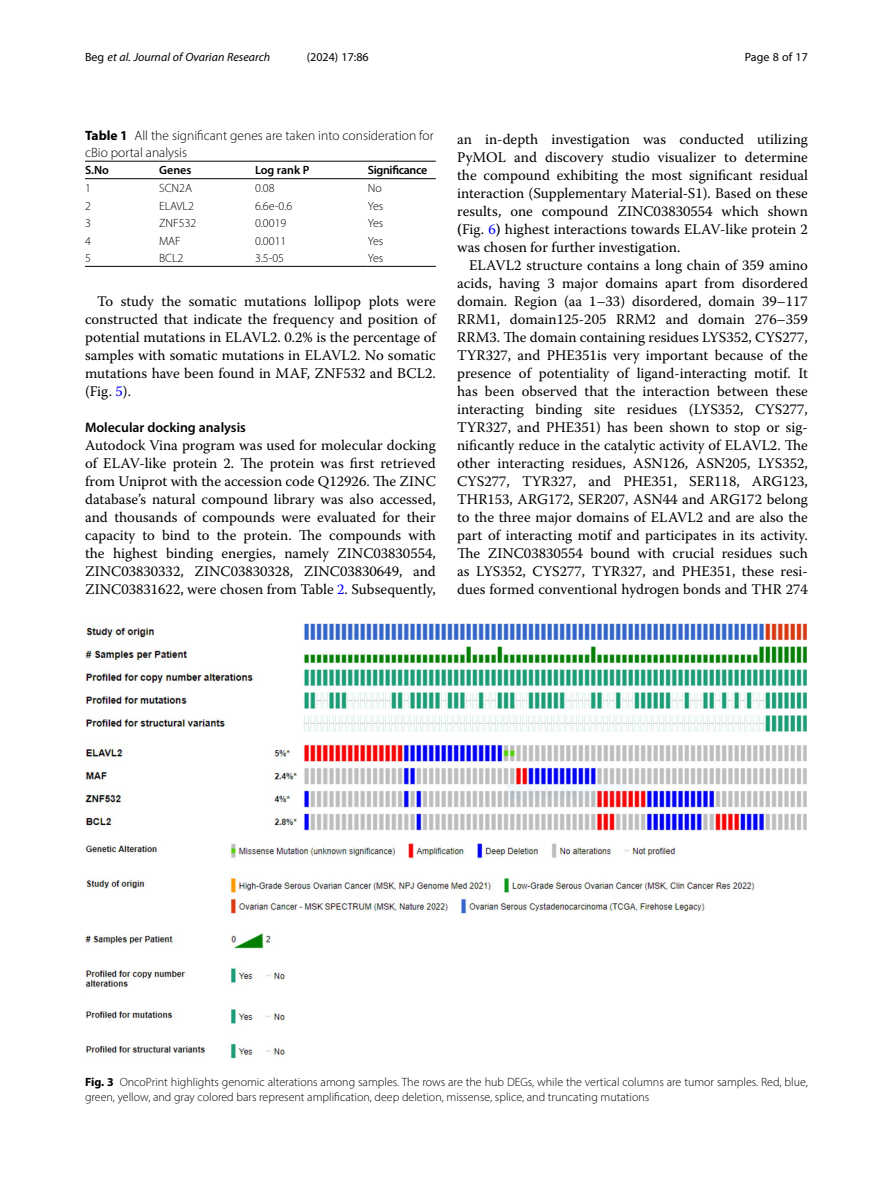
<style>
.page{position:relative;width:893px;height:1191px;background:#fff}
.page>*{position:absolute;margin:0;border:0;box-sizing:border-box;transform-origin:0 0}
.Body_Text_Indent{font:14.7px/18px "Warnock Pro";color:#000;text-align:justify}
.Body_Text{font:14.7px/18px "Warnock Pro";color:#000;text-align:justify}
.Head_2{font:600 13.8px "Myriad Pro";color:#000}
.Table_Caption{font:300 13.5px/16.5px "Myriad Pro";color:#000}
.Figure_Caption{font:300 12px/15px "Myriad Pro";color:#000}
.Table_Body{font:300 12px "Myriad Pro";color:#000}
.t1{font:italic 12px "Myriad Pro";color:#000}
.Table_Head{font:600 12px "Myriad Pro";letter-spacing:-.01em;color:#000}
.t2{font:12px "Myriad Pro";color:#000}
.s1{font-style:normal}
.s2{font-weight:700}
.s3{color:#00f}
.s4{font-weight:600}
</style>
<div class="page">
<hr style="left:85px;top:178px;width:74px;height:1px;background:#000">
<hr style="left:159px;top:161px;width:96px;height:1px;background:#000">
<hr style="left:159px;top:178px;width:96px;height:1px;background:#000">
<hr style="left:255px;top:161px;width:113px;height:1px;background:#000">
<hr style="left:255px;top:178px;width:113px;height:1px;background:#000">
<hr style="left:368px;top:161px;width:68px;height:1px;background:#000">
<hr style="left:368px;top:178px;width:68px;height:1px;background:#000">
<hr style="left:85px;top:266px;width:74px;height:1px;background:#000">
<hr style="left:159px;top:266px;width:96px;height:1px;background:#000">
<hr style="left:255px;top:266px;width:113px;height:1px;background:#000">
<hr style="left:368px;top:266px;width:68px;height:1px;background:#000">
<hr style="left:85px;top:161px;width:74px;height:1px;background:#000">
<img style="left:85px;top:623px;width:723px;height:436px">
<p class="t1" style="left:85px;top:50px;width:187px"><span class="s1">Beg</span> et al. Journal of Ovarian Research</p>
<p class="t2" style="left:307px;top:50px;width:63px">(2024) 17:86</p>
<p class="t2" style="left:745px;top:50px;width:65px">Page 8 of 17</p>
<p class="Table_Caption" style="left:85px;top:128px;width:350px"><span class="s2">Table 1</span> All the significant genes are taken into consideration for cBio portal analysis</p>
<p class="Table_Head" style="left:85px;top:163px;width:25px">S.No</p>
<p class="Table_Head" style="left:159px;top:163px;width:34px">Genes</p>
<p class="Table_Head" style="left:255px;top:163px;width:56px">Log rank P</p>
<p class="Table_Head" style="left:368px;top:163px;width:61px">Significance</p>
<p class="Table_Body" style="left:85px;top:181px;width:7px">1</p>
<p class="Table_Body" style="left:159px;top:181px;width:34px">SCN2A</p>
<p class="Table_Body" style="left:255px;top:181px;width:21px">0.08</p>
<p class="Table_Body" style="left:368px;top:181px;width:16px">No</p>
<p class="Table_Body" style="left:85px;top:198px;width:7px">2</p>
<p class="Table_Body" style="left:159px;top:198px;width:36px">ELAVL2</p>
<p class="Table_Body" style="left:255px;top:198px;width:39px">6.6e-0.6</p>
<p class="Table_Body" style="left:368px;top:198px;width:17px">Yes</p>
<p class="Table_Body" style="left:85px;top:216px;width:7px">3</p>
<p class="Table_Body" style="left:159px;top:216px;width:39px">ZNF532</p>
<p class="Table_Body" style="left:255px;top:216px;width:33px">0.0019</p>
<p class="Table_Body" style="left:368px;top:216px;width:17px">Yes</p>
<p class="Table_Body" style="left:85px;top:233px;width:7px">4</p>
<p class="Table_Body" style="left:159px;top:233px;width:23px">MAF</p>
<p class="Table_Body" style="left:255px;top:233px;width:33px">0.0011</p>
<p class="Table_Body" style="left:368px;top:233px;width:17px">Yes</p>
<p class="Table_Body" style="left:85px;top:251px;width:7px">5</p>
<p class="Table_Body" style="left:159px;top:251px;width:26px">BCL2</p>
<p class="Table_Body" style="left:255px;top:251px;width:31px">3.5-05</p>
<p class="Table_Body" style="left:368px;top:251px;width:17px">Yes</p>
<p class="Body_Text_Indent" style="left:85px;top:292px;width:352px;text-indent:12px">To study the somatic mutations lollipop plots were constructed that indicate the frequency and position of potential mutations in ELAVL2. 0.2% is the percentage of samples with somatic mutations in ELAVL2. No somatic mutations have been found in MAF, ZNF532 and BCL2. (Fig. <span class="s3">5</span>).</p>
<p class="Head_2" style="left:85px;top:419px;width:162px">Molecular docking analysis</p>
<p class="Body_Text" style="left:85px;top:436px;width:352px">Autodock Vina program was used for molecular docking of ELAV-like protein 2. The protein was first retrieved from Uniprot with the accession code Q12926. The ZINC database’s natural compound library was also accessed, and thousands of compounds were evaluated for their capacity to bind to the protein. The compounds with the highest binding energies, namely ZINC03830554, ZINC03830332, ZINC03830328, ZINC03830649, and ZINC03831622, were chosen from Table <span class="s3">2</span>. Subsequently,</p>
<p class="Body_Text" style="left:457px;top:130px;width:352px">an in-depth investigation was conducted utilizing PyMOL and discovery studio visualizer to determine the compound exhibiting the most significant residual interaction (Supplementary Material-S1). Based on these results, one compound ZINC03830554 which shown <span class="s4">(</span>Fig. <span class="s3">6</span><span class="s4">)</span> highest interactions towards ELAV-like protein 2 was chosen for further investigation.</p>
<p class="Body_Text_Indent" style="left:457px;top:256px;width:352px;text-indent:12px">ELAVL2 structure contains a long chain of 359 amino acids, having 3 major domains apart from disordered domain. Region (aa 1–33) disordered, domain 39–117<br>RRM1, domain125-205 RRM2 and domain 276–359<br>RRM3. The domain containing residues LYS352, CYS277, TYR327, and PHE351is very important because of the presence of potentiality of ligand-interacting motif. It has been observed that the interaction between these interacting binding site residues (LYS352, CYS277, TYR327, and PHE351) has been shown to stop or sig&shy;nificantly reduce in the catalytic activity of ELAVL2. The other interacting residues, ASN126, ASN205, LYS352, CYS277, TYR327, and PHE351, SER118, ARG123, THR153, ARG172, SER207, ASN44 and ARG172 belong to the three major domains of ELAVL2 and are also the part of interacting motif and participates in its activity.<br>The ZINC03830554 bound with crucial residues such as LYS352, CYS277, TYR327, and PHE351, these resi&shy;dues formed conventional hydrogen bonds and THR 274</p>
<p class="Figure_Caption" style="left:85px;top:1074px;width:724px"><span class="s2">Fig. 3</span> OncoPrint highlights genomic alterations among samples. The rows are the hub DEGs, while the vertical columns are tumor samples. Red, blue, green, yellow, and gray colored bars represent amplification, deep deletion, missense, splice, and truncating mutations</p>
</div>
